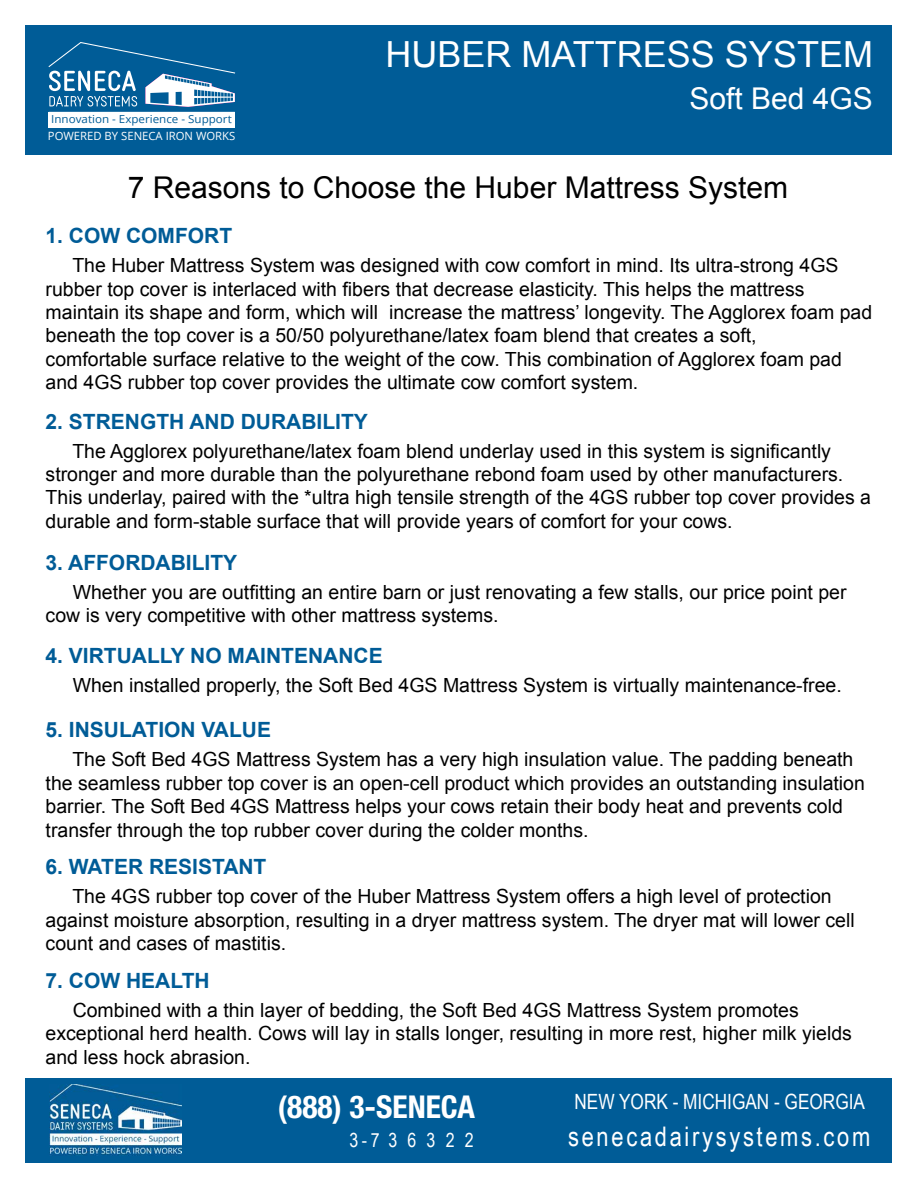
<style>
.page{position:relative;width:918px;height:1188px;background:#fff}
.page>*{position:absolute;margin:0;border:0;box-sizing:border-box;transform-origin:0 0}
.t1{font:36px "Arial";color:#fff}
.t2{font:700 condensed 31.5px "Helvetica Neue";color:#fff}
.t3{font:30px "Arial";color:#000}
.t4{font:30px "Arial";color:#fff}
.t5{font:27px "Arial Narrow";letter-spacing:.1em;color:#fff}
.t6{font:700 21px "Arial";color:#005c97}
.t7{font:21px "Arial Narrow";color:#fff}
.t8{font:19.5px/23.4px "Arial";color:#000}
.t9{font:19.5px "Arial Narrow";letter-spacing:.52em;color:#fff}
.t10{font:11.4px "Open Sans";color:#fff}
.t11{font:11.1px "Open Sans";color:#005c97;scale:1.05 1}
</style>
<div class="page">
<div style="left:26px;top:26px;width:866px;height:129px;background:#005c97"></div>
<div style="left:49px;top:112px;width:186px;height:15px;background:#fff"></div>
<svg style="left:48px;top:42px;width:188px;height:65px"></svg>
<hr style="left:49px;top:127px;width:186px;height:1px;background:#fff">
<div style="left:26px;top:1078px;width:866px;height:84px;background:#005c97"></div>
<img style="left:49px;top:1084px;width:132px;height:71px">
<p class="t11" style="left:51px;top:111px;width:173px">Innovation - Experience - Support</p>
<p class="t10" style="left:48px;top:128px;width:189px">POWERED BY SENECA IRON WORKS</p>
<h1 class="t1" style="left:386px;top:31px;width:489px">HUBER MATTRESS SYSTEM</h1>
<h3 class="t4" style="left:690px;top:79px;width:185px">Soft Bed 4GS</h3>
<h3 class="t3" style="left:128px;top:168px;width:662px">7 Reasons to Choose the Huber Mattress System</h3>
<p class="t6" style="left:46px;top:222px;width:188px">1. COW COMFORT</p>
<p class="t8" style="left:46px;top:254px;width:828px;text-indent:27px">The Huber Mattress System was designed with cow comfort in mind. Its ultra-strong 4GS rubber top cover is interlaced with fibers that decrease elasticity. This helps the mattress maintain its shape and form, which will increase the mattress’ longevity. The Agglorex foam pad beneath the top cover is a 50/50 polyurethane/latex foam blend that creates a soft,<br>comfortable surface relative to the weight of the cow. This combination of Agglorex foam pad and 4GS rubber top cover provides the ultimate cow comfort system.</p>
<p class="t6" style="left:46px;top:407px;width:324px">2. STRENGTH AND DURABILITY</p>
<p class="t8" style="left:46px;top:439px;width:827px;text-indent:27px">The Agglorex polyurethane/latex foam blend underlay used in this system is significantly stronger and more durable than the polyurethane rebond foam used by other manufacturers.<br>This underlay, paired with the *ultra high tensile strength of the 4GS rubber top cover provides a durable and form-stable surface that will provide years of comfort for your cows.</p>
<p class="t6" style="left:46px;top:548px;width:193px">3. AFFORDABILITY</p>
<p class="t8" style="left:46px;top:580px;width:802px;text-indent:27px">Whether you are outfitting an entire barn or just renovating a few stalls, our price point per cow is very competitive with other mattress systems.</p>
<p class="t6" style="left:46px;top:641px;width:339px">4. VIRTUALLY NO MAINTENANCE</p>
<p class="t8" style="left:73px;top:673px;width:771px">When installed properly, the Soft Bed 4GS Mattress System is virtually maintenance-free.</p>
<p class="t6" style="left:46px;top:716px;width:227px">5. INSULATION VALUE</p>
<p class="t8" style="left:46px;top:748px;width:821px;text-indent:27px">The Soft Bed 4GS Mattress System has a very high insulation value. The padding beneath the seamless rubber top cover is an open-cell product which provides an outstanding insulation barrier. The Soft Bed 4GS Mattress helps your cows retain their body heat and prevents cold transfer through the top rubber cover during the colder months.</p>
<p class="t6" style="left:46px;top:853px;width:222px">6. WATER RESISTANT</p>
<p class="t8" style="left:46px;top:885px;width:811px;text-indent:27px">The 4GS rubber top cover of the Huber Mattress System offers a high level of protection against moisture absorption, resulting in a dryer mattress system. The dryer mat will lower cell count and cases of mastitis.</p>
<p class="t6" style="left:46px;top:967px;width:166px">7. COW HEALTH</p>
<p class="t8" style="left:46px;top:999px;width:808px;text-indent:27px">Combined with a thin layer of bedding, the Soft Bed 4GS Mattress System promotes exceptional herd health. Cows will lay in stalls longer, resulting in more rest, higher milk yields and less hock abrasion.</p>
<h2 class="t2" style="left:278px;top:1087px;width:198px">(888) 3-SENECA</h2>
<p class="t7" style="left:574px;top:1086px;width:292px">NEW YORK - MICHIGAN - GEORGIA</p>
<p class="t9" style="left:350px;top:1126px;width:126px">3-736322</p>
<h3 class="t5" style="left:568px;top:1117px;width:304px">senecadairysystems.com</h3>
</div>
